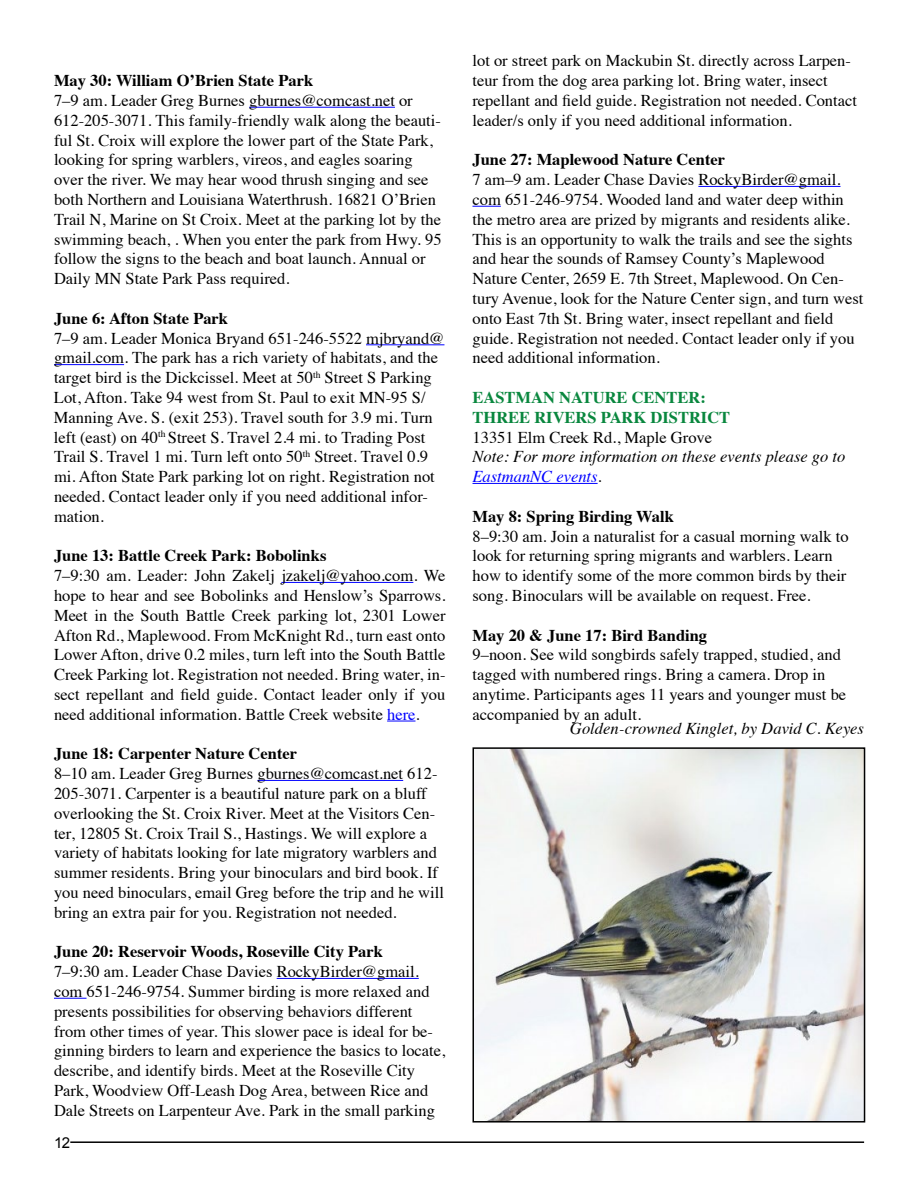
<style>
.page{position:relative;width:918px;height:1188px;background:#fff}
.page>*{position:absolute;margin:0;border:0;box-sizing:border-box;transform-origin:0 0}
.t1{font:16.5px/19.8px "Times";color:#000}
.t2{font:700 16.5px "Times";color:#000}
.t3{font:italic 16.5px/19.8px "Times";color:#000}
.t4{font:700 16.5px/19.8px "Times";color:#09873e}
.t5{font:15px "Arial";color:#000}
.s1{color:#00f}
</style>
<div class="page">
<hr style="left:70px;top:1141px;width:794px;height:2px;background:#000">
<hr style="left:249px;top:107px;width:146px;height:1px;background:#00f">
<hr style="left:366px;top:344px;width:78px;height:1px;background:#00f">
<hr style="left:54px;top:364px;width:70px;height:1px;background:#00f">
<hr style="left:281px;top:582px;width:132px;height:1px;background:#00f">
<svg style="left:387px;top:721px;width:29px;height:1px"></svg>
<hr style="left:257px;top:780px;width:146px;height:1px;background:#00f">
<hr style="left:277px;top:978px;width:142px;height:1px;background:#00f">
<hr style="left:54px;top:998px;width:33px;height:1px;background:#00f">
<hr style="left:698px;top:186px;width:143px;height:1px;background:#00f">
<svg style="left:472px;top:206px;width:29px;height:1px"></svg>
<hr style="left:472px;top:483px;width:126px;height:1px;background:#00f">
<img style="left:475px;top:750px;width:387px;height:370px">
<div style="left:472px;top:747px;width:393px;height:376px;border:2px solid #000"></div>
<p class="t2" style="left:54px;top:65px;width:261px">May 30: William O’Brien State Park</p>
<p class="t1" style="left:54px;top:89px;width:389px">7–9 am. Leader Greg Burnes gburnes@comcast.net or 612-205-3071. This family-friendly walk along the beauti&shy;ful St. Croix will explore the lower part of the State Park, looking for spring warblers, vireos, and eagles soaring over the river. We may hear wood thrush singing and see both Northern and Louisiana Waterthrush. 16821 O’Brien Trail N, Marine on St Croix. Meet at the parking lot by the swimming beach, . When you enter the park from Hwy. 95 follow the signs to the beach and boat launch. Annual or Daily MN State Park Pass required.</p>
<p class="t2" style="left:54px;top:302px;width:176px">June 6: Afton State Park</p>
<p class="t1" style="left:54px;top:327px;width:392px">7–9 am. Leader Monica Bryand 651-246-5522 mjbryand@ gmail.com. The park has a rich variety of habitats, and the target bird is the Dickcissel. Meet at 50<sup>th</sup> Street S Parking Lot, Afton. Take 94 west from St. Paul to exit MN-95 S/ Manning Ave. S. (exit 253). Travel south for 3.9 mi. Turn left (east) on 40<sup>th</sup> Street S. Travel 2.4 mi. to Trading Post Trail S. Travel 1 mi. Turn left onto 50<sup>th</sup> Street. Travel 0.9 mi. Afton State Park parking lot on right. Registration not needed. Contact leader only if you need additional infor&shy;mation.</p>
<p class="t2" style="left:54px;top:540px;width:274px">June 13: Battle Creek Park: Bobolinks</p>
<p class="t1" style="left:54px;top:564px;width:393px;text-align:justify">7–9:30 am. Leader: John Zakelj jzakelj@yahoo.com. We hope to hear and see Bobolinks and Henslow’s Sparrows.<br>Meet in the South Battle Creek parking lot, 2301 Lower Afton Rd., Maplewood. From McKnight Rd., turn east onto Lower Afton, drive 0.2 miles, turn left into the South Battle Creek Parking lot. Registration not needed. Bring water, in&shy;sect repellant and field guide. Contact leader only if you need additional information. Battle Creek website <span class="s1">here</span>.</p>
<p class="t2" style="left:54px;top:738px;width:245px">June 18: Carpenter Nature Center</p>
<p class="t1" style="left:54px;top:762px;width:391px">8–10 am. Leader Greg Burnes gburnes@comcast.net 612- 205-3071. Carpenter is a beautiful nature park on a bluff overlooking the St. Croix River. Meet at the Visitors Cen&shy;ter, 12805 St. Croix Trail S., Hastings. We will explore a variety of habitats looking for late migratory warblers and summer residents. Bring your binoculars and bird book. If you need binoculars, email Greg before the trip and he will bring an extra pair for you. Registration not needed.</p>
<p class="t2" style="left:54px;top:936px;width:330px">June 20: Reservoir Woods, Roseville City Park</p>
<p class="t1" style="left:54px;top:960px;width:393px">7–9:30 am. Leader Chase Davies RockyBirder@gmail. com 651-246-9754. Summer birding is more relaxed and presents possibilities for observing behaviors different from other times of year. This slower pace is ideal for be&shy;ginning birders to learn and experience the basics to locate, describe, and identify birds. Meet at the Roseville City Park, Woodview Off-Leash Dog Area, between Rice and Dale Streets on Larpenteur Ave. Park in the small parking</p>
<p class="t5" style="left:54px;top:1133px;width:18px">12</p>
<p class="t1" style="left:472px;top:50px;width:386px">lot or street park on Mackubin St. directly across Larpen&shy;teur from the dog area parking lot. Bring water, insect repellant and field guide. Registration not needed. Contact leader/s only if you need additional information.</p>
<p class="t2" style="left:472px;top:144px;width:254px">June 27: Maplewood Nature Center</p>
<p class="t1" style="left:472px;top:168px;width:393px">7 am–9 am. Leader Chase Davies RockyBirder@gmail. com 651-246-9754. Wooded land and water deep within the metro area are prized by migrants and residents alike.<br>This is an opportunity to walk the trails and see the sights and hear the sounds of Ramsey County’s Maplewood Nature Center, 2659 E. 7th Street, Maplewood. On Cen&shy;tury Avenue, look for the Nature Center sign, and turn west onto East 7th St. Bring water, insect repellant and field guide. Registration not needed. Contact leader only if you need additional information.</p>
<p class="t4" style="left:473px;top:386px;width:259px">EASTMAN NATURE CENTER:<br>THREE RIVERS PARK DISTRICT</p>
<p class="t1" style="left:473px;top:426px;width:241px">13351 Elm Creek Rd., Maple Grove</p>
<p class="t3" style="left:473px;top:446px;width:374px">Note: For more information on these events please go to<br><span class="s1">EastmanNC events</span>.</p>
<p class="t2" style="left:473px;top:500px;width:203px">May 8: Spring Birding Walk</p>
<p class="t1" style="left:473px;top:525px;width:378px">8–9:30 am. Join a naturalist for a casual morning walk to look for returning spring migrants and warblers. Learn how to identify some of the more common birds by their song. Binoculars will be available on request. Free.</p>
<p class="t2" style="left:473px;top:619px;width:236px">May 20 &amp; June 17: Bird Banding</p>
<p class="t1" style="left:473px;top:644px;width:375px">9–noon. See wild songbirds safely trapped, studied, and tagged with numbered rings. Bring a camera. Drop in anytime. Participants ages 11 years and younger must be accompanied by an adult.</p>
<p class="t3" style="left:570px;top:717px;width:296px">Golden-crowned Kinglet, by David C. Keyes</p>
</div>
